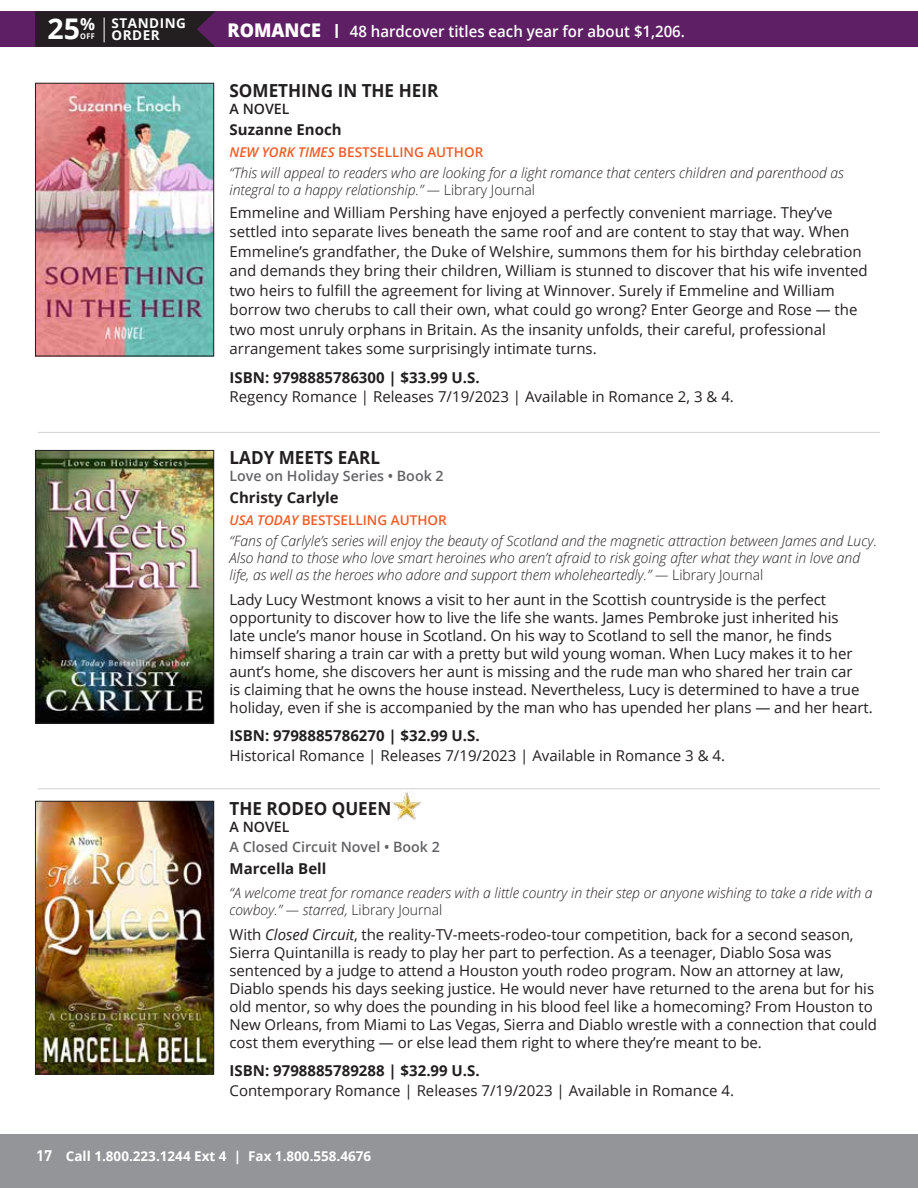
<style>
.page{position:relative;width:918px;height:1188px;background:#fff}
.page>*{position:absolute;margin:0;border:0;box-sizing:border-box;transform-origin:0 0}
.t1{font:700 28.5px "Open Sans";color:#fff}
.t2{font:700 18px "Open Sans";color:#231f20;scale:.95 1}
.t3{font:600 15.75px "Open Sans";color:#fff;scale:.95 1}
.t4{font:15px/18px "Open Sans";letter-spacing:-.005em;color:#231f20}
.t5{font:700 15px "Open Sans";color:#231f20}
.t6{font:italic 300 14.25px/17.2px "Open Sans";color:#231f20}
.t7{font:600 14.25px "Open Sans";color:#636366}
.t8{font:600 14.25px "Open Sans";color:#231f20}
.t9{font:600 13.5px "Open Sans";color:#f15b24}
.t10{font:700 13.5px "Open Sans";color:#fff}
.t11{font:700 13.5px/12px "Open Sans";letter-spacing:.04em;color:#fff}
.s1{font-weight:800;font-size:18.9px}
.s2{font-size:19.5px}
.s3{font-size:7.8px}
.s4{font-style:italic}
.s5{font-style:normal}
.s6{font-family:"DIN Offc";font-size:15px}
</style>
<div class="page">
<div style="left:0;top:1134px;width:918px;height:54px;background:#939598"></div>
<div style="left:0;top:11px;width:918px;height:36px;background:#5e1f64"></div>
<svg style="left:35px;top:11px;width:180px;height:36px;background:#271f25"></svg>
<hr style="left:38px;top:432px;width:842px;height:1px;background:#d1d2d4">
<hr style="left:38px;top:788px;width:842px;height:1px;background:#d1d2d4">
<img style="left:37px;top:803px;width:175px;height:269px">
<div style="left:35px;top:801px;width:179px;height:273px;border:1px solid #231f20"></div>
<img style="left:37px;top:85px;width:175px;height:269px">
<div style="left:35px;top:83px;width:179px;height:273px;border:1px solid #231f20"></div>
<img style="left:37px;top:452px;width:175px;height:270px">
<div style="left:35px;top:450px;width:179px;height:274px;border:1px solid #231f20"></div>
<img style="left:391px;top:792px;width:30px;height:29px">
<h1 class="t1" style="left:47px;top:9px;width:49px">25<sup>%</sup></h1>
<p class="t3" style="left:228px;top:20px;width:483px"><span class="s1">ROMANCE</span> <span class="s2">I</span> 48 hardcover titles each year for about $1,206.</p>
<p class="t11" style="left:80px;top:17px;width:107px;text-indent:31px">STANDING<br><span class="s3">OFF</span> ORDER</p>
<p class="t2" style="left:230px;top:77px;width:221px">SOMETHING IN THE HEIR</p>
<p class="t8" style="left:230px;top:99px;width:62px">A NOVEL</p>
<p class="t5" style="left:230px;top:119px;width:114px">Suzanne Enoch</p>
<p class="t9" style="left:230px;top:143px;width:255px"><span class="s4">NEW YORK TIMES</span> BESTSELLING AUTHOR</p>
<p class="t6" style="left:230px;top:163px;width:616px">“This will appeal to readers who are looking for a light romance that centers children and parenthood as integral to a happy relationship.” — <span class="s5">Library Journal</span></p>
<p class="t4" style="left:230px;top:202px;width:640px;line-height:19.5px">Emmeline and William Pershing have enjoyed a perfectly convenient marriage. They’ve settled into separate lives beneath the same roof and are content to stay that way. When Emmeline’s grandfather, the Duke of Welshire, summons them for his birthday celebration and demands they bring their children, William is stunned to discover that his wife invented two heirs to fulfill the agreement for living at Winnover. Surely if Emmeline and William borrow two cherubs to call their own, what could go wrong? Enter George and Rose — the two most unruly orphans in Britain. As the insanity unfolds, their careful, professional arrangement takes some surprisingly intimate turns.</p>
<p class="t5" style="left:230px;top:367px;width:252px">ISBN: 9798885786300 | $33.99 U.S.</p>
<p class="t4" style="left:230px;top:387px;width:506px">Regency Romance | Releases 7/19/2023 | Available in Romance 2, 3 &amp; 4.</p>
<p class="t2" style="left:230px;top:445px;width:160px">LADY MEETS EARL</p>
<p class="t7" style="left:230px;top:466px;width:216px">Love on Holiday Series • Book 2</p>
<p class="t5" style="left:230px;top:487px;width:111px">Christy Carlyle</p>
<p class="t9" style="left:230px;top:511px;width:219px"><span class="s4">USA TODAY</span> BESTSELLING AUTHOR</p>
<p class="t6" style="left:230px;top:532px;width:649px">“Fans of Carlyle’s series will enjoy the beauty of Scotland and the magnetic attraction between James and Lucy.<br>Also hand to those who love smart heroines who aren’t afraid to risk going after what they want in love and life, as well as the heroes who adore and support them wholeheartedly.” — <span class="s5">Library Journal</span></p>
<p class="t4" style="left:230px;top:590px;width:645px">Lady Lucy Westmont knows a visit to her aunt in the Scottish countryside is the perfect opportunity to discover how to live the life she wants. James Pembroke just inherited his<br>late uncle’s manor house in Scotland. On his way to Scotland to sell the manor, he finds himself sharing a train car with a pretty but wild young woman. When Lucy makes it to her aunt’s home, she discovers her aunt is missing and the rude man who shared her train car<br>is claiming that he owns the house instead. Nevertheless, Lucy is determined to have a true holiday, even if she is accompanied by the man who has upended her plans — and her heart.</p>
<p class="t5" style="left:230px;top:725px;width:252px">ISBN: 9798885786270 | $32.99 U.S.</p>
<p class="t4" style="left:230px;top:746px;width:497px">Historical Romance | Releases 7/19/2023 | Available in Romance 3 &amp; 4.</p>
<p class="t2" style="left:230px;top:795px;width:172px">THE RODEO QUEEN</p>
<p class="t8" style="left:230px;top:817px;width:62px">A NOVEL</p>
<p class="t7" style="left:230px;top:837px;width:212px">A Closed Circuit Novel • Book 2</p>
<p class="t5" style="left:230px;top:858px;width:98px">Marcella Bell</p>
<p class="t6" style="left:230px;top:884px;width:645px">“A welcome treat for romance readers with a little country in their step or anyone wishing to take a ride with a cowboy.” — starred, <span class="s5">Library Journal</span></p>
<p class="t4" style="left:230px;top:925px;width:649px">With <span class="s4">Closed Circuit</span>, the reality-TV-meets-rodeo-tour competition, back for a second season, Sierra Quintanilla is ready to play her part to perfection. As a teenager, Diablo Sosa was sentenced by a judge to attend a Houston youth rodeo program. Now an attorney at law, Diablo spends his days seeking justice. He would never have returned to the arena but for his old mentor, so why does the pounding in his blood feel like a homecoming? From Houston to New Orleans, from Miami to Las Vegas, Sierra and Diablo wrestle with a connection that could cost them everything — or else lead them right to where they’re meant to be.</p>
<p class="t5" style="left:230px;top:1060px;width:252px">ISBN: 9798885789288 | $32.99 U.S.</p>
<p class="t4" style="left:230px;top:1081px;width:506px">Contemporary Romance | Releases 7/19/2023 | Available in Romance 4.</p>
<p class="t10" style="left:36px;top:1146px;width:337px"><span class="s6">17</span> Call 1.800.223.1244 Ext 4 | Fax 1.800.558.4676</p>
</div>
